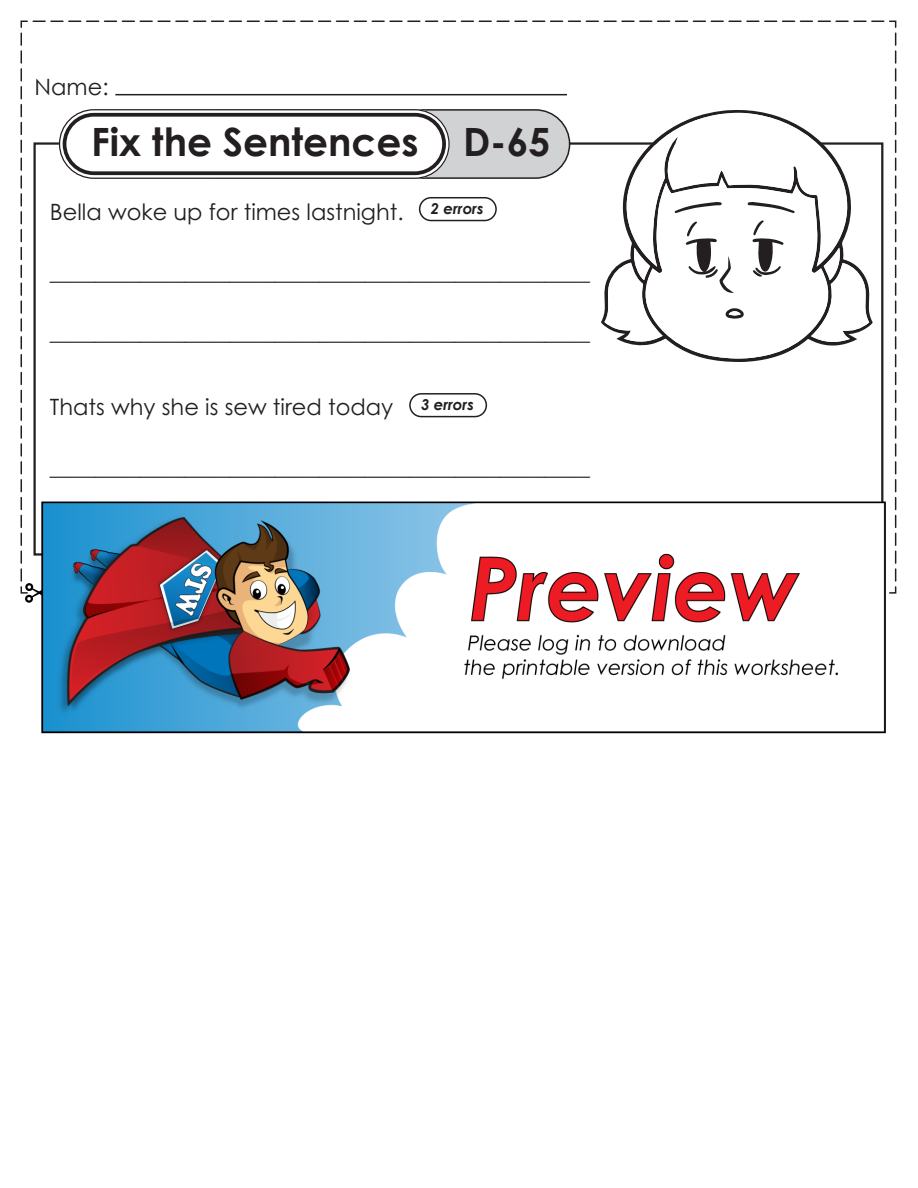
<style>
.page{position:relative;width:918px;height:1188px;background:#fff}
.page>*{position:absolute;margin:0;border:0;box-sizing:border-box;transform-origin:0 0}
.t1{font:700 39px "Century Gothic 2";color:#231f20}
.t2{font:22.5px "Century STW4";color:#231f20}
.t3{font:22.5px "Century Gothic 2";color:#231f20}
.t4{font:italic 700 15px "Century STW4";color:#231f20}
</style>
<div class="page">
<svg style="left:20px;top:20px;width:877px;height:574px"></svg>
<svg style="left:21px;top:33px;width:866px;height:571px"></svg>
<img style="left:40px;top:484px;width:845px;height:250px">
<p class="t3" style="left:35px;top:71px;width:75px">Name:</p>
<p class="t1" style="left:91px;top:113px;width:329px">Fix the Sentences</p>
<p class="t1" style="left:463px;top:113px;width:89px">D-65</p>
<p class="t2" style="left:50px;top:196px;width:355px">Bella woke up for times lastnight.</p>
<p class="t4" style="left:431px;top:197px;width:54px">2 errors</p>
<p class="t2" style="left:50px;top:256px;width:541px">________________________________________________</p>
<p class="t2" style="left:50px;top:316px;width:541px">________________________________________________</p>
<p class="t2" style="left:50px;top:391px;width:345px">Thats why she is sew tired today</p>
<p class="t4" style="left:421px;top:394px;width:54px">3 errors</p>
<p class="t2" style="left:50px;top:451px;width:541px">________________________________________________</p>
</div>
